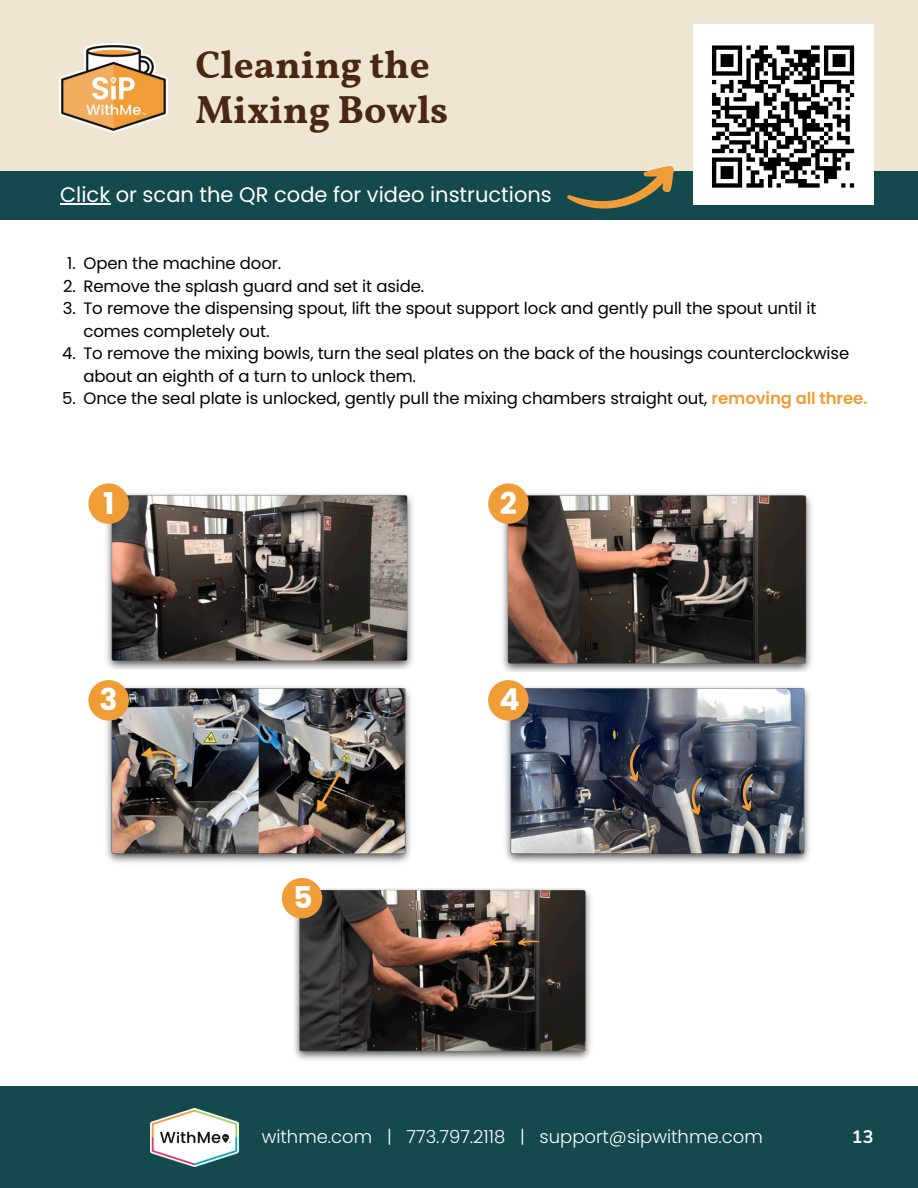
<style>
.page{position:relative;width:918px;height:1188px;background:#fff}
.page>*{position:absolute;margin:0;border:0;box-sizing:border-box;transform-origin:0 0}
.t1{font:700 39px/45px "Vollkorn";color:#4a2714}
.t2{font:700 30px "Poppins";color:#fff}
.t3{font:21px "Poppins";color:#fff}
.t4{font:300 18px "Poppins";color:#fff}
.t5{font:700 18px "Nunito";color:#fff}
.t6{font:16.5px/22.5px "Poppins";letter-spacing:-.005em;color:#000}
.s1{font-weight:600;color:#f09d37}
</style>
<div class="page">
<div style="left:0;top:33px;width:918px;height:187px;background:#14494e"></div>
<div style="left:0;top:0;width:918px;height:170px;background:#eee5d3"></div>
<svg style="left:564px;top:166px;width:117px;height:43px"></svg>
<img style="left:60px;top:43px;width:108px;height:89px">
<div style="left:694px;top:25px;width:180px;height:180px;background:#fff"></div>
<div style="left:0;top:1087px;width:918px;height:101px;background:#14494e"></div>
<img style="left:150px;top:1108px;width:88px;height:59px">
<img style="left:103px;top:493px;width:310px;height:177px">
<img style="left:498px;top:493px;width:314px;height:179px">
<img style="left:106px;top:682px;width:305px;height:181px">
<img style="left:505px;top:687px;width:305px;height:176px">
<svg style="left:687px;top:776px;width:17px;height:39px"></svg>
<svg style="left:626px;top:743px;width:17px;height:39px"></svg>
<svg style="left:738px;top:772px;width:17px;height:39px"></svg>
<div style="left:88px;top:483px;width:41px;height:41px;background:#f09d37;border-radius:50%"></div>
<div style="left:88px;top:680px;width:41px;height:41px;background:#f09d37;border-radius:50%"></div>
<div style="left:488px;top:483px;width:41px;height:41px;background:#f09d37;border-radius:50%"></div>
<div style="left:488px;top:680px;width:41px;height:41px;background:#f09d37;border-radius:50%"></div>
<img style="left:289px;top:889px;width:302px;height:171px">
<div style="left:282px;top:878px;width:40px;height:40px;background:#f09d37;border-radius:50%"></div>
<svg style="left:489px;top:938px;width:21px;height:8px"></svg>
<svg style="left:518px;top:938px;width:21px;height:8px"></svg>
<hr style="left:60px;top:203px;width:50px;height:1px;background:#fff">
<svg style="left:712px;top:45px;width:143px;height:143px"></svg>
<p class="t1" style="left:196px;top:46px;width:254px">Cleaning the<br>Mixing Bowls</p>
<p class="t3" style="left:60px;top:180px;width:493px">Click or scan the QR code for video instructions</p>
<p class="t6" style="left:67px;top:252px;width:10px">1.</p>
<p class="t6" style="left:63px;top:275px;width:14px">2.</p>
<p class="t6" style="left:63px;top:297px;width:15px">3.</p>
<p class="t6" style="left:62px;top:342px;width:15px">4.</p>
<p class="t6" style="left:62px;top:387px;width:15px">5.</p>
<p class="t6" style="left:84px;top:252px;width:199px">Open the machine door.</p>
<p class="t6" style="left:84px;top:275px;width:342px">Remove the splash guard and set it aside.</p>
<p class="t6" style="left:84px;top:297px;width:734px">To remove the dispensing spout, lift the spout support lock and gently pull the spout until it comes completely out.</p>
<p class="t6" style="left:84px;top:342px;width:767px">To remove the mixing bowls, turn the seal plates on the back of the housings counterclockwise about an eighth of a turn to unlock them.</p>
<p class="t6" style="left:84px;top:387px;width:786px">Once the seal plate is unlocked, gently pull the mixing chambers straight out, <span class="s1">removing all three.</span></p>
<h1 class="t2" style="left:103px;top:482px;width:13px">1</h1>
<h2 class="t2" style="left:500px;top:482px;width:19px">2</h2>
<p class="t2" style="left:100px;top:679px;width:20px">3</p>
<p class="t2" style="left:499px;top:679px;width:22px">4</p>
<p class="t2" style="left:293px;top:877px;width:21px">5</p>
<p class="t4" style="left:262px;top:1124px;width:503px">withme.com | 773.797.2118 | support@sipwithme.com</p>
<p class="t5" style="left:852px;top:1125px;width:23px">13</p>
</div>
